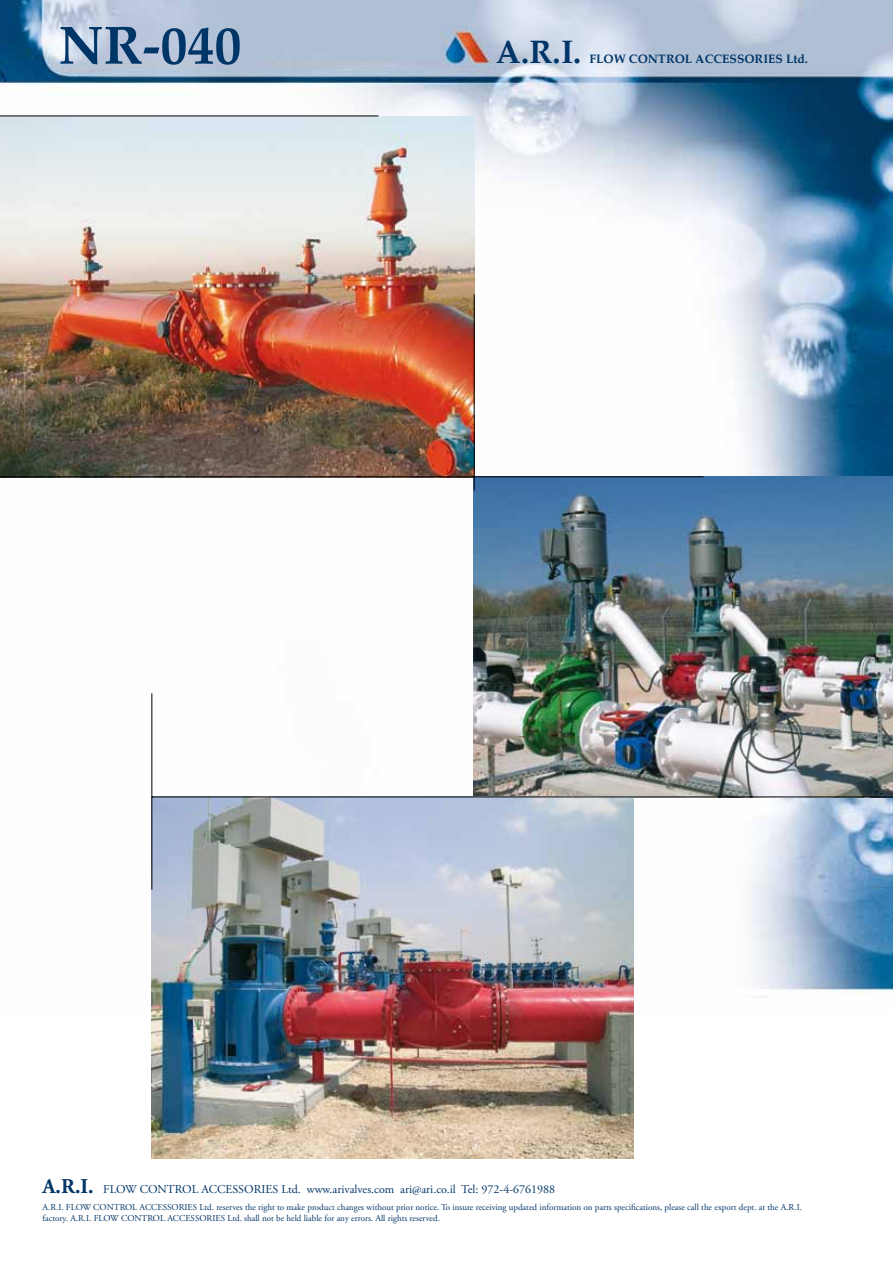
<style>
.page{position:relative;width:893px;height:1263px;background:#fff}
.page>*{position:absolute;margin:0;border:0;box-sizing:border-box;transform-origin:0 0}
.t1{font:700 54px "Palatino";color:#003567}
.t2{font:700 32.4px "Palatino";color:#003567}
.t3{font:700 21px "Adobe Garamond Pro";color:#003567}
.t4{font:700 12.15px "Palatino";color:#003567}
.t5{font:12px "Adobe Garamond Pro";color:#003567}
.t6{font:9px/10.8px "Adobe Garamond Pro";color:#003567}
</style>
<div class="page">
<img style="left:0;top:0;width:893px;height:1012px">
<img style="left:474px;top:476px;width:419px;height:320px">
<img style="left:0;top:116px;width:474px;height:360px">
<img style="left:152px;top:797px;width:481px;height:361px">
<hr style="left:0;top:476px;width:703px;height:1px;background:#000">
<hr style="left:474px;top:294px;width:1px;height:196px;background:#000">
<hr style="left:152px;top:796px;width:741px;height:1px;background:#000">
<hr style="left:151px;top:693px;width:1px;height:196px;background:#000">
<hr style="left:0;top:116px;width:378px;height:1px;background:#000">
<h1 class="t1" style="left:58px;top:12px;width:184px">NR-040</h1>
<h2 class="t2" style="left:496px;top:32px;width:87px">A R. .I.</h2>
<h3 class="t4" style="left:589px;top:51px;width:220px">FLOW CONTROL ACCESSORIES Ltd.</h3>
<h3 class="t3" style="left:43px;top:1174px;width:53px">A R. .I.</h3>
<h3 class="t5" style="left:103px;top:1182px;width:199px">FLOW CONTROL ACCESSORIES Ltd.</h3>
<h3 class="t5" style="left:307px;top:1182px;width:89px">www.arivalves.com</h3>
<h3 class="t5" style="left:400px;top:1182px;width:57px">ari@ari.co i l.</h3>
<h3 class="t5" style="left:461px;top:1182px;width:95px">Tel: 972-4-6761988</h3>
<p class="t6" style="left:43px;top:1202px;width:761px">A R. .I. FLOW CONTROL ACCESSORIES Ltd. reserves the right to make product changes without prior notice. To insure receiving updated information on parts specifications, please call the export dept. a t t h e A R. .I. factory A. R. .I. FLOW CONTROL ACCESSORIES Ltd. shall not be held liable for any errors. All rights reserved.</p>
</div>
